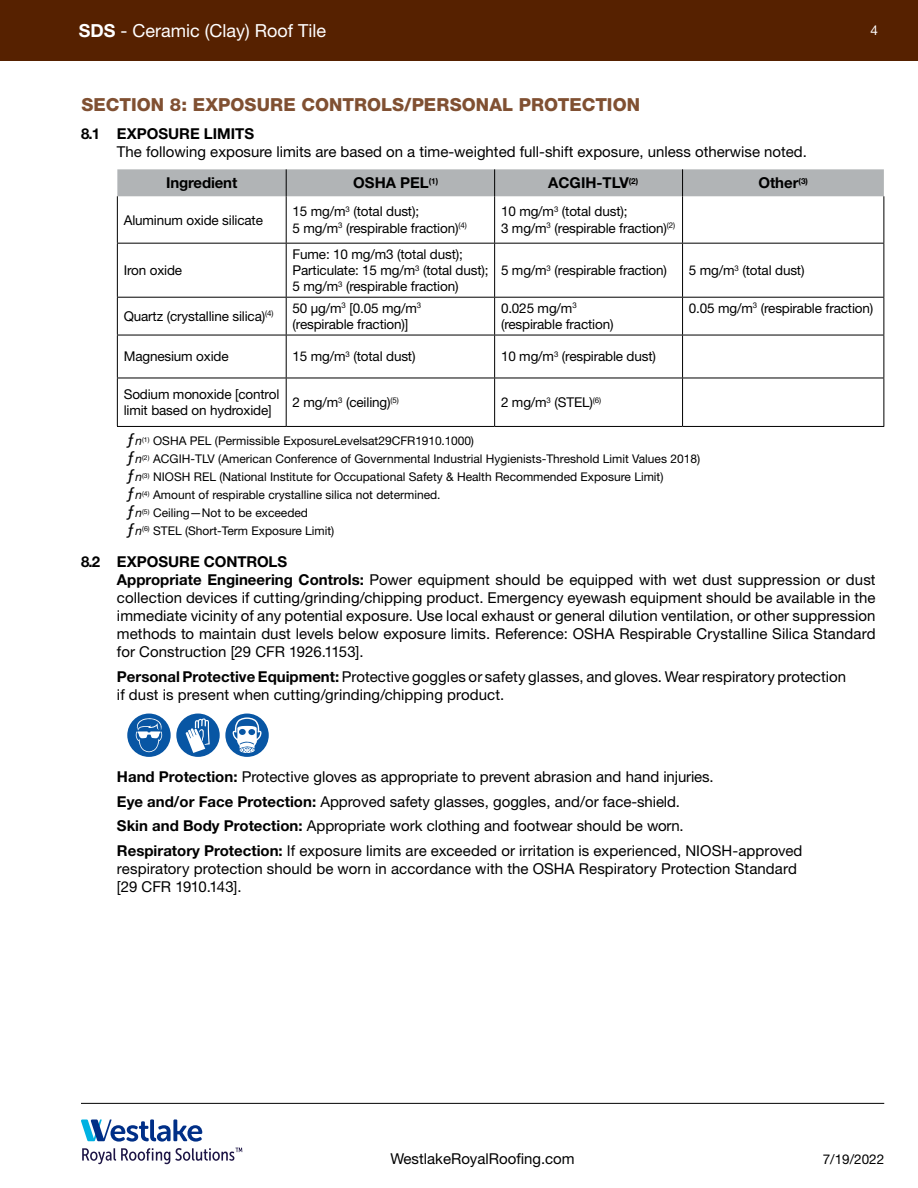
<style>
.page{position:relative;width:918px;height:1188px;background:#fff}
.page>*{position:absolute;margin:0;border:0;box-sizing:border-box;transform-origin:0 0}
.t1{font:800 18px "Helvetica Neue LT Pro";letter-spacing:.005em;color:#805032}
.t2{font:18px "Helvetica Neue LT Std";color:#fff}
.t3{font:15px/18px "Helvetica Neue LT Std";letter-spacing:.005em;color:#000}
.t4{font:15px/24.9px "Helvetica Neue LT Pro";color:#000}
.t5{font:700 15px "Helvetica Neue LT Pro";color:#000}
.t6{font:13.5px/16.2px "Helvetica Neue LT Pro";letter-spacing:-.01em;color:#000}
.t7{font:13.5px "Helvetica Neue LT Std";color:#000}
.t8{font:13.5px "Helvetica Neue LT Std";color:#fff}
.t9{font:12px/18px "Helvetica Neue LT Pro";color:#000}
.s1{font-weight:700}
.s2{font-size:16.5px}
.s3{font-style:italic}
.s4{font-family:"Helvetica Neue LT Pro";font-weight:700}
</style>
<div class="page">
<div style="left:0;top:0;width:918px;height:60px;background:#562100"></div>
<hr style="left:81px;top:1103px;width:803px;height:1px;background:#000">
<svg style="left:81px;top:1119px;width:121px;height:23px"></svg>
<svg style="left:82px;top:1148px;width:160px;height:16px"></svg>
<div style="left:117px;top:169px;width:767px;height:27px;background:#b1b4b6"></div>
<hr style="left:117px;top:196px;width:1px;height:47px;background:#000">
<hr style="left:286px;top:196px;width:1px;height:47px;background:#000">
<hr style="left:494px;top:196px;width:1px;height:47px;background:#000">
<hr style="left:682px;top:196px;width:1px;height:47px;background:#000">
<hr style="left:884px;top:196px;width:1px;height:47px;background:#000">
<hr style="left:117px;top:243px;width:169px;height:1px;background:#000">
<hr style="left:117px;top:244px;width:1px;height:53px;background:#000">
<hr style="left:286px;top:243px;width:209px;height:1px;background:#000">
<hr style="left:286px;top:244px;width:1px;height:53px;background:#000">
<hr style="left:495px;top:243px;width:188px;height:1px;background:#000">
<hr style="left:494px;top:244px;width:1px;height:53px;background:#000">
<hr style="left:683px;top:243px;width:201px;height:1px;background:#000">
<hr style="left:682px;top:244px;width:1px;height:53px;background:#000">
<hr style="left:884px;top:244px;width:1px;height:53px;background:#000">
<hr style="left:117px;top:297px;width:169px;height:1px;background:#000">
<hr style="left:117px;top:298px;width:1px;height:37px;background:#000">
<hr style="left:286px;top:297px;width:209px;height:1px;background:#000">
<hr style="left:286px;top:298px;width:1px;height:37px;background:#000">
<hr style="left:495px;top:297px;width:188px;height:1px;background:#000">
<hr style="left:494px;top:298px;width:1px;height:37px;background:#000">
<hr style="left:683px;top:297px;width:201px;height:1px;background:#000">
<hr style="left:682px;top:298px;width:1px;height:37px;background:#000">
<hr style="left:884px;top:298px;width:1px;height:37px;background:#000">
<hr style="left:117px;top:335px;width:169px;height:1px;background:#000">
<hr style="left:117px;top:335px;width:1px;height:43px;background:#000">
<hr style="left:286px;top:335px;width:209px;height:1px;background:#000">
<hr style="left:286px;top:335px;width:1px;height:43px;background:#000">
<hr style="left:495px;top:335px;width:188px;height:1px;background:#000">
<hr style="left:494px;top:335px;width:1px;height:43px;background:#000">
<hr style="left:683px;top:335px;width:201px;height:1px;background:#000">
<hr style="left:682px;top:335px;width:1px;height:43px;background:#000">
<hr style="left:884px;top:335px;width:1px;height:43px;background:#000">
<hr style="left:117px;top:378px;width:169px;height:1px;background:#000">
<hr style="left:117px;top:378px;width:1px;height:48px;background:#000">
<hr style="left:286px;top:378px;width:209px;height:1px;background:#000">
<hr style="left:286px;top:378px;width:1px;height:48px;background:#000">
<hr style="left:495px;top:378px;width:188px;height:1px;background:#000">
<hr style="left:494px;top:378px;width:1px;height:48px;background:#000">
<hr style="left:683px;top:378px;width:201px;height:1px;background:#000">
<hr style="left:682px;top:378px;width:1px;height:48px;background:#000">
<hr style="left:884px;top:378px;width:1px;height:48px;background:#000">
<hr style="left:117px;top:426px;width:169px;height:1px;background:#000">
<hr style="left:286px;top:426px;width:209px;height:1px;background:#000">
<hr style="left:495px;top:426px;width:188px;height:1px;background:#000">
<hr style="left:683px;top:426px;width:201px;height:1px;background:#000">
<div style="left:127px;top:714px;width:44px;height:43px;background:#0856a4;border-radius:50%"></div>
<svg style="left:134px;top:717px;width:30px;height:35px"></svg>
<div style="left:176px;top:714px;width:44px;height:43px;background:#0856a4;border-radius:50%"></div>
<svg style="left:185px;top:718px;width:25px;height:35px"></svg>
<div style="left:225px;top:714px;width:44px;height:43px;background:#0856a4;border-radius:50%"></div>
<svg style="left:232px;top:717px;width:30px;height:36px"></svg>
<p class="t2" style="left:79px;top:20px;width:249px"><span class="s1">SDS</span> - Ceramic (Clay) Roof Tile</p>
<p class="t8" style="left:871px;top:22px;width:9px">4</p>
<p class="t1" style="left:81px;top:94px;width:560px">SECTION 8: EXPOSURE CONTROLS/PERSONAL PROTECTION</p>
<p class="t5" style="left:81px;top:125px;width:174px">8.1 EXPOSURE LIMITS</p>
<p class="t4" style="left:117px;top:139px;width:692px">The following exposure limits are based on a time-weighted full-shift exposure, unless otherwise noted.</p>
<p class="t5" style="left:166px;top:174px;width:73px">Ingredient</p>
<p class="t5" style="left:353px;top:174px;width:87px">OSHA PEL<sup>(1)</sup></p>
<p class="t5" style="left:548px;top:174px;width:92px">ACGIH-TLV<sup>(2)</sup></p>
<p class="t5" style="left:758px;top:174px;width:51px">Other<sup>(3)</sup></p>
<p class="t6" style="left:124px;top:211px;width:141px">Aluminum oxide silicate</p>
<p class="t6" style="left:293px;top:203px;width:176px">15 mg/m<sup>3</sup> (total dust);<br>5 mg/m<sup>3</sup> (respirable fraction)<sup>(4)</sup></p>
<p class="t6" style="left:501px;top:203px;width:176px">10 mg/m<sup>3</sup> (total dust);<br>3 mg/m<sup>3</sup> (respirable fraction)<sup>(2)</sup></p>
<p class="t6" style="left:124px;top:262px;width:60px">Iron oxide</p>
<p class="t6" style="left:293px;top:246px;width:198px">Fume: 10 mg/m3 (total dust);<br>Particulate: 15 mg/m<sup>3</sup> (total dust);<br>5 mg/m<sup>3</sup> (respirable fraction)</p>
<p class="t6" style="left:501px;top:262px;width:168px">5 mg/m<sup>3</sup> (respirable fraction)</p>
<p class="t6" style="left:689px;top:262px;width:117px">5 mg/m<sup>3</sup> (total dust)</p>
<p class="t6" style="left:124px;top:308px;width:151px">Quartz (crystalline silica)<sup>(4)</sup></p>
<p class="t6" style="left:293px;top:300px;width:130px">50 µg/m<sup>3</sup> [0.05 mg/m<sup>3 </sup>(respirable fraction)]</p>
<p class="t6" style="left:501px;top:300px;width:114px">0.025 mg/m<sup>3 </sup>(respirable fraction)</p>
<p class="t6" style="left:689px;top:300px;width:186px">0.05 mg/m<sup>3</sup> (respirable fraction)</p>
<p class="t6" style="left:124px;top:348px;width:106px">Magnesium oxide</p>
<p class="t6" style="left:293px;top:348px;width:125px">15 mg/m<sup>3</sup> (total dust)</p>
<p class="t6" style="left:501px;top:348px;width:157px">10 mg/m<sup>3</sup> (respirable dust)</p>
<p class="t6" style="left:124px;top:386px;width:157px">Sodium monoxide [control limit based on hydroxide]</p>
<p class="t6" style="left:293px;top:394px;width:108px">2 mg/m<sup>3</sup> (ceiling)<sup>(5)</sup></p>
<p class="t6" style="left:501px;top:394px;width:102px">2 mg/m<sup>3</sup> (STEL)<sup>(6)</sup></p>
<p class="t9" style="left:126px;top:432px;width:575px"><span class="s2">ƒ</span><span class="s3">n</span><sup>(1)</sup> OSHA PEL (Permissible ExposureLevelsat29CFR1910.1000)<br><span class="s2">ƒ</span><span class="s3">n</span><sup>(2)</sup> ACGIH-TLV (American Conference of Governmental Industrial Hygienists-Threshold Limit Values 2018) <span class="s2">ƒ</span><span class="s3">n</span><sup>(3)</sup> NIOSH REL (National Institute for Occupational Safety &amp; Health Recommended Exposure Limit)<br><span class="s2">ƒ</span><span class="s3">n</span><sup>(4)</sup> Amount of respirable crystalline silica not determined.<br><span class="s2">ƒ</span><span class="s3">n</span><sup>(5)</sup> Ceiling—Not to be exceeded<br><span class="s2">ƒ</span><span class="s3">n</span><sup>(6)</sup> STEL (Short-Term Exposure Limit)</p>
<p class="t5" style="left:81px;top:552px;width:207px">8.2 EXPOSURE CONTROLS</p>
<p class="t3" style="left:117px;top:570px;width:760px;text-align:justify"><span class="s4">Appropriate Engineering Controls:</span> Power equipment should be equipped with wet dust suppression or dust collection devices if cutting/grinding/chipping product. Emergency eyewash equipment should be available in the immediate vicinity of any potential exposure. Use local exhaust or general dilution ventilation, or other suppression methods to maintain dust levels below exposure limits. Reference: OSHA Respirable Crystalline Silica Standard for Construction [29 CFR 1926.1153].</p>
<p class="t3" style="left:117px;top:667px;width:731px"><span class="s4">Personal Protective Equipment:</span> Protective goggles or safety glasses, and gloves. Wear respiratory protection if dust is present when cutting/grinding/chipping product.</p>
<p class="t4" style="left:117px;top:764px;width:598px"><span class="s1">Hand Protection:</span> Protective gloves as appropriate to prevent abrasion and hand injuries.<br><span class="s1">Eye and/or Face Protection:</span> Approved safety glasses, goggles, and/or face-shield.<br><span class="s1">Skin and Body Protection:</span> Appropriate work clothing and footwear should be worn.</p>
<p class="t3" style="left:117px;top:842px;width:687px"><span class="s4">Respiratory Protection:</span> If exposure limits are exceeded or irritation is experienced, NIOSH-approved respiratory protection should be worn in accordance with the OSHA Respiratory Protection Standard [29 CFR 1910.143].</p>
<p class="t3" style="left:391px;top:1150px;width:186px">WestlakeRoyalRoofing.com</p>
<p class="t7" style="left:823px;top:1151px;width:63px">7/19/2022</p>
</div>
